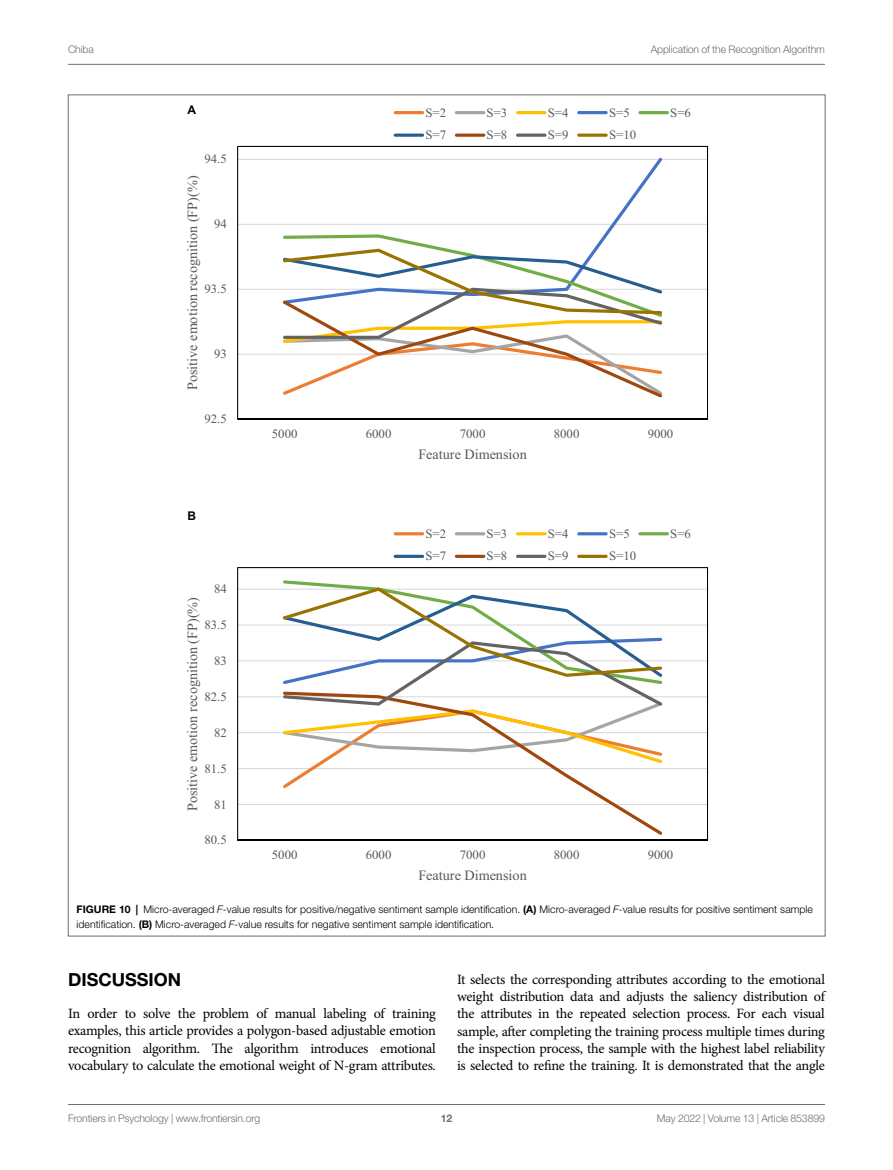
<style>
.page{position:relative;width:893px;height:1170px;background:#fff}
.page>*{position:absolute;margin:0;border:0;box-sizing:border-box;transform-origin:0 0}
.HEAD_1{font:700 18px "Helvetica Neue LT Std";color:#000}
.TEXT_FLUSH{font:14.25px/17.2px "Minion Pro";letter-spacing:-.02em;color:#000;text-align:justify}
.t1{font:14.25px "Times New Roman";color:#595959}
.t2{font:12.75px "Times New Roman";color:#595959}
.t3{font:700 12px "Arial";color:#000}
.FIG_LEG{font:300 10.5px/14.2px "Helvetica Neue LT Std";color:#000}
.t4{font:300 10.5px "Helvetica Neue LT Std";letter-spacing:-.015em;color:#6d6e71}
.t5{font:700 10.5px "Helvetica Neue LT Std";color:#6d6e71}
.s1{font-weight:700}
.s2{font-style:italic}
</style>
<div class="page">
<hr style="left:68px;top:64px;width:757px;height:1px;background:#6d6e71">
<hr style="left:68px;top:1104px;width:757px;height:1px;background:#6d6e71">
<svg style="left:237px;top:146px;width:471px;height:273px"></svg>
<hr style="left:238px;top:418px;width:469px;height:1px;background:#000">
<svg style="left:283px;top:158px;width:379px;height:76px"></svg>
<svg style="left:283px;top:234px;width:379px;height:163px"></svg>
<hr style="left:394px;top:111px;width:30px;height:3px;background:#ed7d31;border-radius:2px">
<hr style="left:455px;top:111px;width:30px;height:3px;background:#a5a5a5;border-radius:2px">
<hr style="left:516px;top:111px;width:30px;height:3px;background:#ffc000;border-radius:2px">
<hr style="left:577px;top:111px;width:31px;height:3px;background:#4472c4;border-radius:2px">
<hr style="left:638px;top:111px;width:31px;height:3px;background:#70ad47;border-radius:2px">
<svg style="left:394px;top:133px;width:30px;height:4px"></svg>
<svg style="left:455px;top:133px;width:30px;height:4px"></svg>
<svg style="left:516px;top:133px;width:30px;height:4px"></svg>
<svg style="left:577px;top:133px;width:31px;height:4px"></svg>
<svg style="left:237px;top:567px;width:471px;height:273px"></svg>
<hr style="left:238px;top:839px;width:469px;height:1px;background:#000">
<svg style="left:283px;top:788px;width:379px;height:46px"></svg>
<svg style="left:283px;top:580px;width:379px;height:208px"></svg>
<hr style="left:394px;top:532px;width:30px;height:3px;background:#ed7d31;border-radius:2px">
<hr style="left:455px;top:532px;width:30px;height:3px;background:#a5a5a5;border-radius:2px">
<hr style="left:516px;top:532px;width:30px;height:3px;background:#ffc000;border-radius:2px">
<hr style="left:577px;top:532px;width:31px;height:3px;background:#4472c4;border-radius:2px">
<hr style="left:638px;top:532px;width:31px;height:3px;background:#70ad47;border-radius:2px">
<svg style="left:394px;top:554px;width:30px;height:4px"></svg>
<svg style="left:455px;top:554px;width:30px;height:4px"></svg>
<svg style="left:516px;top:554px;width:30px;height:4px"></svg>
<svg style="left:577px;top:554px;width:31px;height:4px"></svg>
<p class="t4" style="left:68px;top:42px;width:27px">Chiba</p>
<p class="t4" style="left:651px;top:42px;width:176px">Application of the Recognition Algorithm</p>
<p class="t3" style="left:187px;top:101px;width:10px">A</p>
<p class="t2" style="left:204px;top:150px;width:24px">94.5</p>
<p class="t1" style="left:183px;top:390px;width:216px;rotate:-90deg">Positive emotion recognition (FP)(%)</p>
<p class="t2" style="left:214px;top:215px;width:14px">94</p>
<p class="t2" style="left:204px;top:280px;width:24px">93.5</p>
<p class="t2" style="left:214px;top:345px;width:14px">93</p>
<p class="t2" style="left:204px;top:410px;width:24px">92.5</p>
<p class="t3" style="left:187px;top:507px;width:10px">B</p>
<p class="t2" style="left:214px;top:580px;width:14px">84</p>
<p class="t1" style="left:183px;top:811px;width:216px;rotate:-90deg">Positive emotion recognition (FP)(%)</p>
<p class="t2" style="left:204px;top:616px;width:24px">83.5</p>
<p class="t2" style="left:214px;top:652px;width:14px">83</p>
<p class="t2" style="left:204px;top:688px;width:24px">82.5</p>
<p class="t2" style="left:214px;top:723px;width:14px">82</p>
<p class="t2" style="left:204px;top:759px;width:24px">81.5</p>
<p class="t2" style="left:214px;top:795px;width:14px">81</p>
<p class="t2" style="left:204px;top:831px;width:24px">80.5</p>
<p class="t2" style="left:425px;top:104px;width:22px">S=2</p>
<p class="t2" style="left:487px;top:104px;width:22px">S=3</p>
<p class="t2" style="left:548px;top:104px;width:22px">S=4</p>
<p class="t2" style="left:609px;top:104px;width:22px">S=5</p>
<p class="t2" style="left:670px;top:104px;width:22px">S=6</p>
<p class="t2" style="left:425px;top:126px;width:22px">S=7</p>
<p class="t2" style="left:487px;top:126px;width:22px">S=8</p>
<p class="t2" style="left:548px;top:126px;width:22px">S=9</p>
<p class="t2" style="left:609px;top:126px;width:29px">S=10</p>
<p class="t2" style="left:272px;top:425px;width:27px">5000</p>
<p class="t2" style="left:366px;top:425px;width:27px">6000</p>
<p class="t2" style="left:460px;top:425px;width:27px">7000</p>
<p class="t2" style="left:554px;top:425px;width:27px">8000</p>
<p class="t2" style="left:648px;top:425px;width:27px">9000</p>
<p class="t1" style="left:418px;top:444px;width:110px">Feature Dimension</p>
<p class="t2" style="left:425px;top:525px;width:22px">S=2</p>
<p class="t2" style="left:487px;top:525px;width:22px">S=3</p>
<p class="t2" style="left:548px;top:525px;width:22px">S=4</p>
<p class="t2" style="left:609px;top:525px;width:22px">S=5</p>
<p class="t2" style="left:670px;top:525px;width:22px">S=6</p>
<p class="t2" style="left:425px;top:547px;width:22px">S=7</p>
<p class="t2" style="left:487px;top:547px;width:22px">S=8</p>
<p class="t2" style="left:548px;top:547px;width:22px">S=9</p>
<p class="t2" style="left:609px;top:547px;width:29px">S=10</p>
<p class="t2" style="left:272px;top:846px;width:27px">5000</p>
<p class="t2" style="left:366px;top:846px;width:27px">6000</p>
<p class="t2" style="left:460px;top:846px;width:27px">7000</p>
<p class="t2" style="left:554px;top:846px;width:27px">8000</p>
<p class="t2" style="left:648px;top:846px;width:27px">9000</p>
<p class="t1" style="left:418px;top:865px;width:110px">Feature Dimension</p>
<p class="FIG_LEG" style="left:77px;top:902px;width:738px"><span class="s1">FIGURE 10 |</span> Micro-averaged <span class="s2">F</span>-value results for positive/negative sentiment sample identification. <span class="s1">(A)</span> Micro-averaged <span class="s2">F</span>-value results for positive sentiment sample identification. <span class="s1">(B)</span> Micro-averaged <span class="s2">F</span>-value results for negative sentiment sample identification.</p>
<p class="HEAD_1" style="left:68px;top:968px;width:115px">DISCUSSION</p>
<p class="TEXT_FLUSH" style="left:68px;top:1004px;width:369px">In order to solve the problem of manual labeling of training examples, this article provides a polygon-based adjustable emotion recognition algorithm. The algorithm introduces emotional vocabulary to calculate the emotional weight of N-gram attributes.</p>
<p class="TEXT_FLUSH" style="left:457px;top:970px;width:369px">It selects the corresponding attributes according to the emotional weight distribution data and adjusts the saliency distribution of the attributes in the repeated selection process. For each visual sample, after completing the training process multiple times during the inspection process, the sample with the highest label reliability is selected to refine the training. It is demonstrated that the angle</p>
<p class="t4" style="left:68px;top:1111px;width:194px">Frontiers in Psychology | www.frontiersin.org</p>
<p class="t5" style="left:441px;top:1111px;width:13px">12</p>
<p class="t4" style="left:657px;top:1111px;width:169px">May 2022 | Volume 13 | Article 853899</p>
</div>
